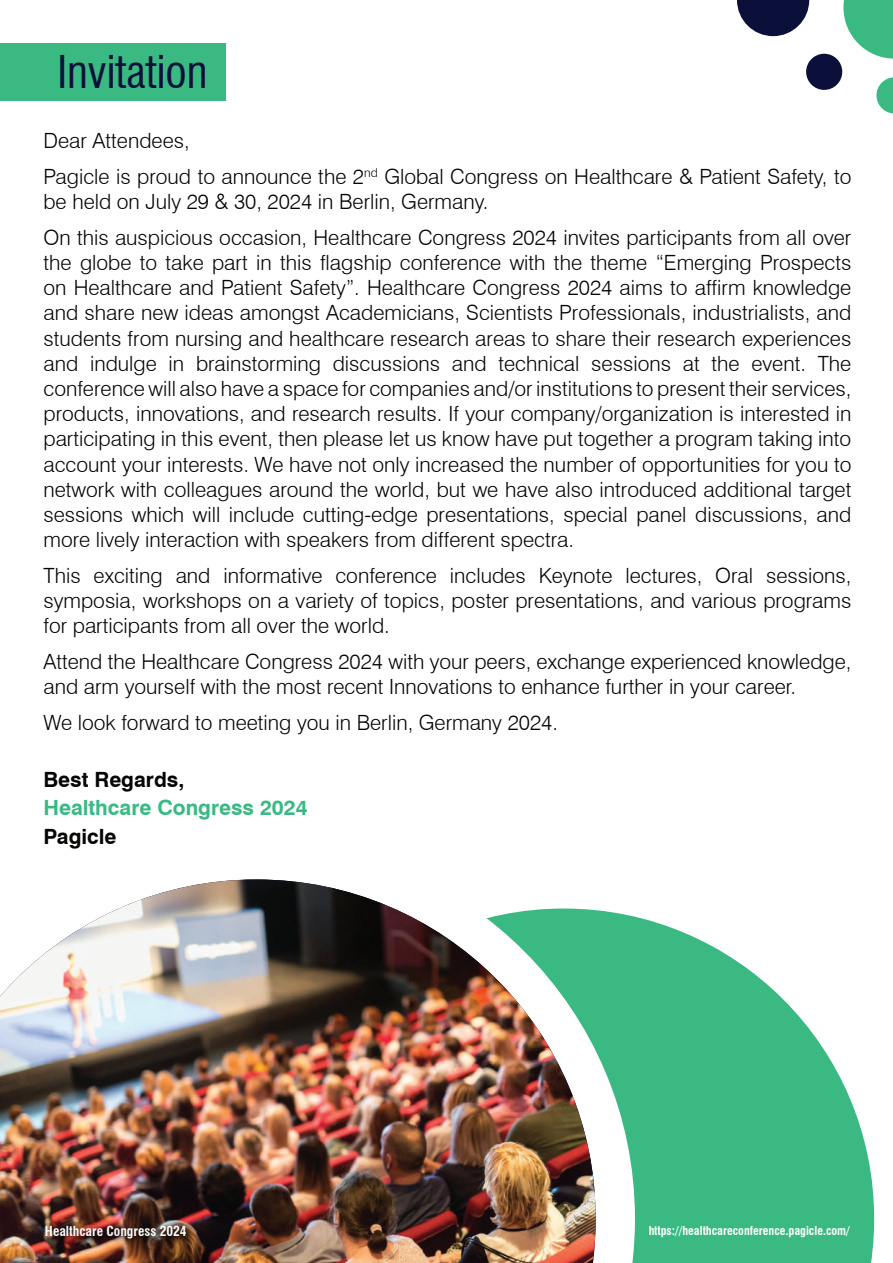
<style>
.page{position:relative;width:893px;height:1263px;background:#fff}
.page>*{position:absolute;margin:0;border:0;box-sizing:border-box;transform-origin:0 0}
.t1{font:condensed 44.1px "Swiss 721 BT";color:#0a103a}
.t2{font:300 21px/25.2px "Swiss 721 BT";color:#040503}
.t3{font:700 21px "Swiss 721 BT";color:#3ab983}
.t4{font:700 21px "Swiss 721 BT";color:#040503}
.t5{font:700 condensed 13.5px "Swiss 721 BT";color:#fff}
.t6{font:700 condensed 12px "Swiss 721 BT";color:#fff}
</style>
<div class="page">
<div style="left:0;top:43px;width:225px;height:58px;background:#3ab983"></div>
<svg style="left:635px;top:916px;width:239px;height:347px;fill:#3ab983"></svg>
<svg style="left:596px;top:910px;width:39px;height:353px;fill:#3ab983"></svg>
<img style="left:0;top:879px;width:596px;height:384px">
<div style="left:39px;top:1219px;width:156px;height:29px;background:#040503;opacity:.75"></div>
<svg style="left:843px;top:0;width:50px;height:59px"></svg>
<svg style="left:737px;top:0;width:72px;height:36px"></svg>
<div style="left:806px;top:54px;width:36px;height:36px;background:#0a103a;border-radius:50%"></div>
<svg style="left:876px;top:77px;width:17px;height:36px"></svg>
<h1 class="t1" style="left:57px;top:45px;width:152px">Invitation</h1>
<p class="t2" style="left:44px;top:123px;width:809px;line-height:35.7px">Dear Attendees,<br>Pagicle is proud to announce the 2<sup>nd</sup> Global Congress on Healthcare &amp; Patient Safety, to</p>
<p class="t2" style="left:43px;top:184px;width:809px;line-height:35.7px">be held on July 29 &amp; 30, 2024 in Berlin, Germany.<br>On this auspicious occasion, Healthcare Congress 2024 invites participants from all over</p>
<p class="t2" style="left:43px;top:250px;width:809px;text-align:justify">the globe to take part in this flagship conference with the theme “Emerging Prospects on Healthcare and Patient Safety”. Healthcare Congress 2024 aims to affirm knowledge and share new ideas amongst Academicians, Scientists Professionals, industrialists, and students from nursing and healthcare research areas to share their research experiences and indulge in brainstorming discussions and technical sessions at the event. The conference will also have a space for companies and/or institutions to present their services, products, innovations, and research results. If your company/organization is interested in participating in this event, then please let us know have put together a program taking into account your interests. We have not only increased the number of opportunities for you to network with colleagues around the world, but we have also introduced additional target sessions which will include cutting-edge presentations, special panel discussions, and more lively interaction with speakers from different spectra.</p>
<p class="t2" style="left:43px;top:563px;width:809px;text-align:justify">This exciting and informative conference includes Keynote lectures, Oral sessions, symposia, workshops on a variety of topics, poster presentations, and various programs for participants from all over the world.</p>
<p class="t2" style="left:43px;top:649px;width:809px">Attend the Healthcare Congress 2024 with your peers, exchange experienced knowledge, and arm yourself with the most recent Innovations to enhance further in your career.</p>
<p class="t2" style="left:43px;top:710px;width:516px">We look forward to meeting you in Berlin, Germany 2024.</p>
<p class="t4" style="left:43px;top:767px;width:142px">Best Regards,</p>
<p class="t3" style="left:43px;top:795px;width:266px">Healthcare Congress 2024</p>
<p class="t4" style="left:43px;top:823px;width:75px">Pagicle</p>
<p class="t5" style="left:45px;top:1223px;width:143px">Healthcare Congress 2024</p>
<p class="t6" style="left:648px;top:1224px;width:203px">https://healthcareconference.pagicle.com/</p>
</div>
